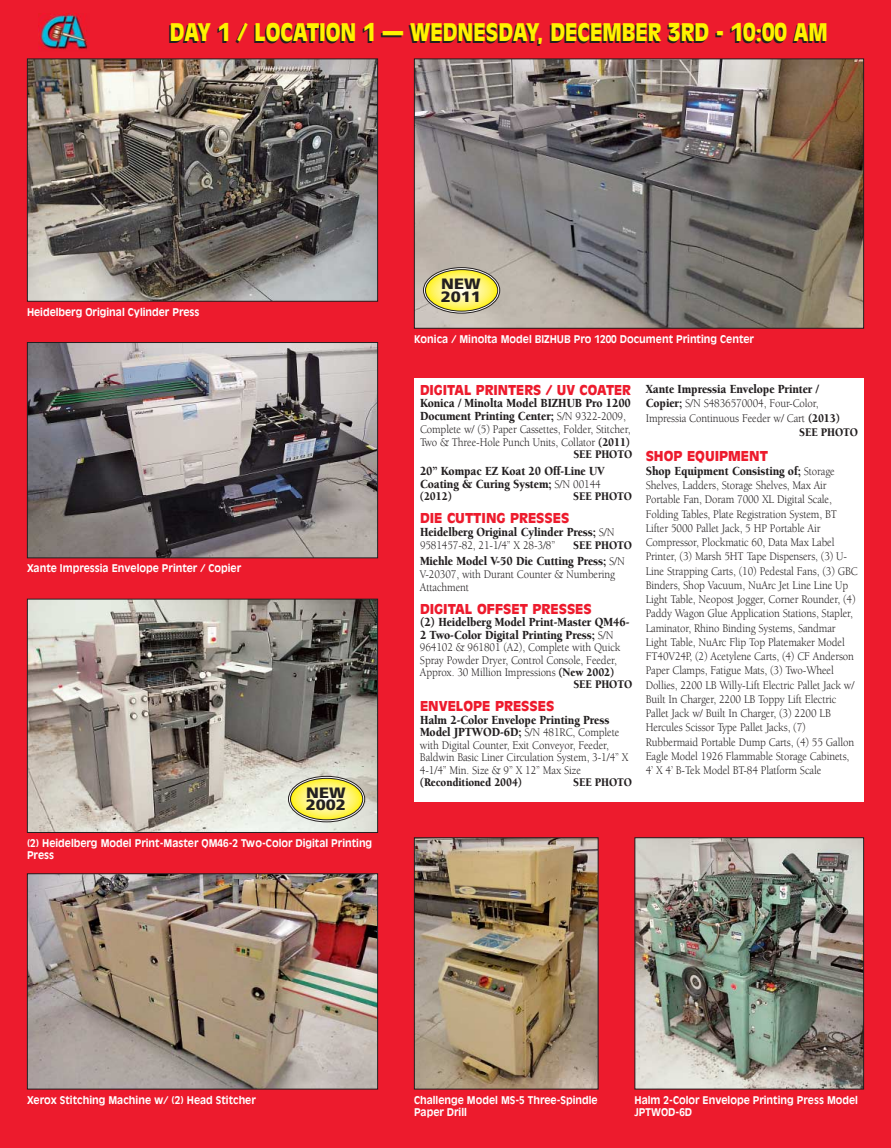
<style>
.page{position:relative;width:891px;height:1148px;background:#fff}
.page>*{position:absolute;margin:0;border:0;box-sizing:border-box;transform-origin:0 0}
.t1{font:900 24px "Antique Olive";color:#fff200;scale:.85 1}
.t2{font:900 15px/12.8px "Frutiger";color:#231f20;scale:1.1 1}
.t3{font:900 13.5px "Antique Olive";color:#ed1b2d}
.t4{font:900 12.75px/12.8px "Berkeley";letter-spacing:-.01em;color:#231f20;scale:.9 1}
.t5{font:12px/14.2px "Berkeley";letter-spacing:-.01em;color:#231f20;scale:.9 1}
.t6{font:900 12px "Berkeley";letter-spacing:-.01em;color:#231f20;scale:.9 1}
.t7{font:700 10.5px/12px "Antique Olive";color:#fff;scale:.95 1}
.s1{font-weight:400;font-size:12px}
.s2{font-weight:900}
.s3{font-weight:900;font-size:12.75px}
</style>
<div class="page">
<img style="left:0;top:0;width:891px;height:1148px">
<h1 class="t1" style="left:170px;top:22px;width:776px">DAY 1 / LOCATION 1 — WEDNESDAY, DECEMBER 3RD - 10:00 AM</h1>
<p class="t7" style="left:27px;top:306px;width:183px">Heidelberg Original Cylinder Press</p>
<p class="t7" style="left:27px;top:563px;width:227px">Xante Impressia Envelope Printer / Copier</p>
<p class="t2" style="left:306px;top:787px;width:38px">NEW<br>2002</p>
<p class="t7" style="left:27px;top:837px;width:365px">(2) Heidelberg Model Print-Master QM46-2 Two-Color Digital Printing<br>Press</p>
<p class="t2" style="left:441px;top:278px;width:38px">NEW<br>2011</p>
<p class="t7" style="left:414px;top:333px;width:359px">Konica / Minolta Model BIZHUB Pro 1200 Document Printing Center</p>
<p class="t3" style="left:420px;top:384px;width:213px">DIGITAL PRINTERS / UV COATER</p>
<p class="t4" style="left:420px;top:398px;width:236px">Konica / Minolta Model BIZHUB Pro 1200<br>Document Printing Center; <span class="s1">S/N 9322-2009,</span></p>
<p class="t5" style="left:420px;top:424px;width:237px;line-height:12.8px;text-align:right">Complete w/ (5) Paper Cassettes, Folder, Stitcher,<br>Two &amp; Three-Hole Punch Units, Collator <span class="s2">(2011)<br>SEE PHOTO</span></p>
<p class="t4" style="left:420px;top:465px;width:207px">20” Kompac EZ Koat 20 Off-Line UV<br>Coating &amp; Curing System; <span class="s1">S/N 00144</span></p>
<p class="t6" style="left:420px;top:492px;width:37px">(2012)</p>
<p class="t6" style="left:573px;top:492px;width:67px">SEE PHOTO</p>
<p class="t3" style="left:420px;top:513px;width:151px">DIE CUTTING PRESSES</p>
<p class="t4" style="left:420px;top:527px;width:218px">Heidelberg Original Cylinder Press; <span class="s1">S/N</span></p>
<p class="t5" style="left:420px;top:539px;width:152px">9581457-82, 21-1/4” X 28-3/8”</p>
<p class="t6" style="left:573px;top:540px;width:67px">SEE PHOTO</p>
<p class="t4" style="left:420px;top:556px;width:229px">Miehle Model V-50 Die Cutting Press; <span class="s1">S/N</span></p>
<p class="t5" style="left:420px;top:569px;width:218px;line-height:12.8px">V-20307, with Durant Counter &amp; Numbering<br>Attachment</p>
<p class="t3" style="left:420px;top:603px;width:173px">DIGITAL OFFSET PRESSES</p>
<p class="t4" style="left:420px;top:617px;width:234px">(2) Heidelberg Model Print-Master QM46-<br>2 Two-Color Digital Printing Press; <span class="s1">S/N</span></p>
<p class="t5" style="left:420px;top:641px;width:224px">964102 &amp; 961801 (A2), Complete with Quick</p>
<p class="t5" style="left:420px;top:653px;width:220px">Spray Powder Dryer, Control Console, Feeder,</p>
<p class="t5" style="left:420px;top:666px;width:218px">Approx. 30 Million Impressions <span class="s2">(New 2002)</span></p>
<p class="t6" style="left:573px;top:680px;width:67px">SEE PHOTO</p>
<p class="t3" style="left:420px;top:701px;width:136px">ENVELOPE PRESSES</p>
<p class="t4" style="left:420px;top:714px;width:212px">Halm 2-Color Envelope Printing Press</p>
<p class="t5" style="left:420px;top:727px;width:233px;line-height:12.5px"><span class="s3">Model JPTWOD-6D;</span> S/N 481RC, Complete with Digital Counter, Exit Conveyor, Feeder, Baldwin Basic Liner Circulation System, 3-1/4” X 4-1/4” Min. Size &amp; 9” X 12” Max Size</p>
<p class="t6" style="left:420px;top:777px;width:115px">(Reconditioned 2004)</p>
<p class="t6" style="left:573px;top:777px;width:67px">SEE PHOTO</p>
<p class="t4" style="left:646px;top:384px;width:194px">Xante Impressia Envelope Printer /</p>
<p class="t5" style="left:646px;top:397px;width:194px"><span class="s3">Copier;</span> S/N S4836570004, Four-Color,</p>
<p class="t5" style="left:646px;top:412px;width:217px">Impressia Continuous Feeder w/ Cart <span class="s2">(2013)</span></p>
<p class="t6" style="left:799px;top:427px;width:67px">SEE PHOTO</p>
<p class="t3" style="left:646px;top:450px;width:124px">SHOP EQUIPMENT</p>
<p class="t4" style="left:646px;top:465px;width:212px">Shop Equipment Consisting of; <span class="s1">Storage</span></p>
<p class="t5" style="left:646px;top:479px;width:237px">Shelves, Ladders, Storage Shelves, Max Air Portable Fan, Doram 7000 XL Digital Scale, Folding Tables, Plate Registration System, BT Lifter 5000 Pallet Jack, 5 HP Portable Air Compressor, Plockmatic 60, Data Max Label Printer, (3) Marsh 5HT Tape Dispensers, (3) U-Line Strapping Carts, (10) Pedestal Fans, (3) GBC Binders, Shop Vacuum, NuArc Jet Line Line Up Light Table, Neopost Jogger, Corner Rounder, (4)<br>Paddy Wagon Glue Application Stations, Stapler, Laminator, Rhino Binding Systems, Sandmar Light Table, NuArc Flip Top Platemaker Model FT40V24P, (2) Acetylene Carts, (4) CF Anderson Paper Clamps, Fatigue Mats, (3) Two-Wheel Dollies, 2200 LB Willy-Lift Electric Pallet Jack w/ Built In Charger, 2200 LB Toppy Lift Electric Pallet Jack w/ Built In Charger, (3) 2200 LB Hercules Scissor Type Pallet Jacks, (7)<br>Rubbermaid Portable Dump Carts, (4) 55 Gallon Eagle Model 1926 Flammable Storage Cabinets, 4’ X 4’ B-Tek Model BT-84 Platform Scale</p>
<p class="t7" style="left:27px;top:1094px;width:242px">Xerox Stitching Machine w/ (2) Head Stitcher</p>
<p class="t7" style="left:414px;top:1094px;width:195px">Challenge Model MS-5 Three-Spindle<br>Paper Drill</p>
<p class="t7" style="left:634px;top:1094px;width:237px">Halm 2-Color Envelope Printing Press Model<br>JPTWOD-6D</p>
</div>
